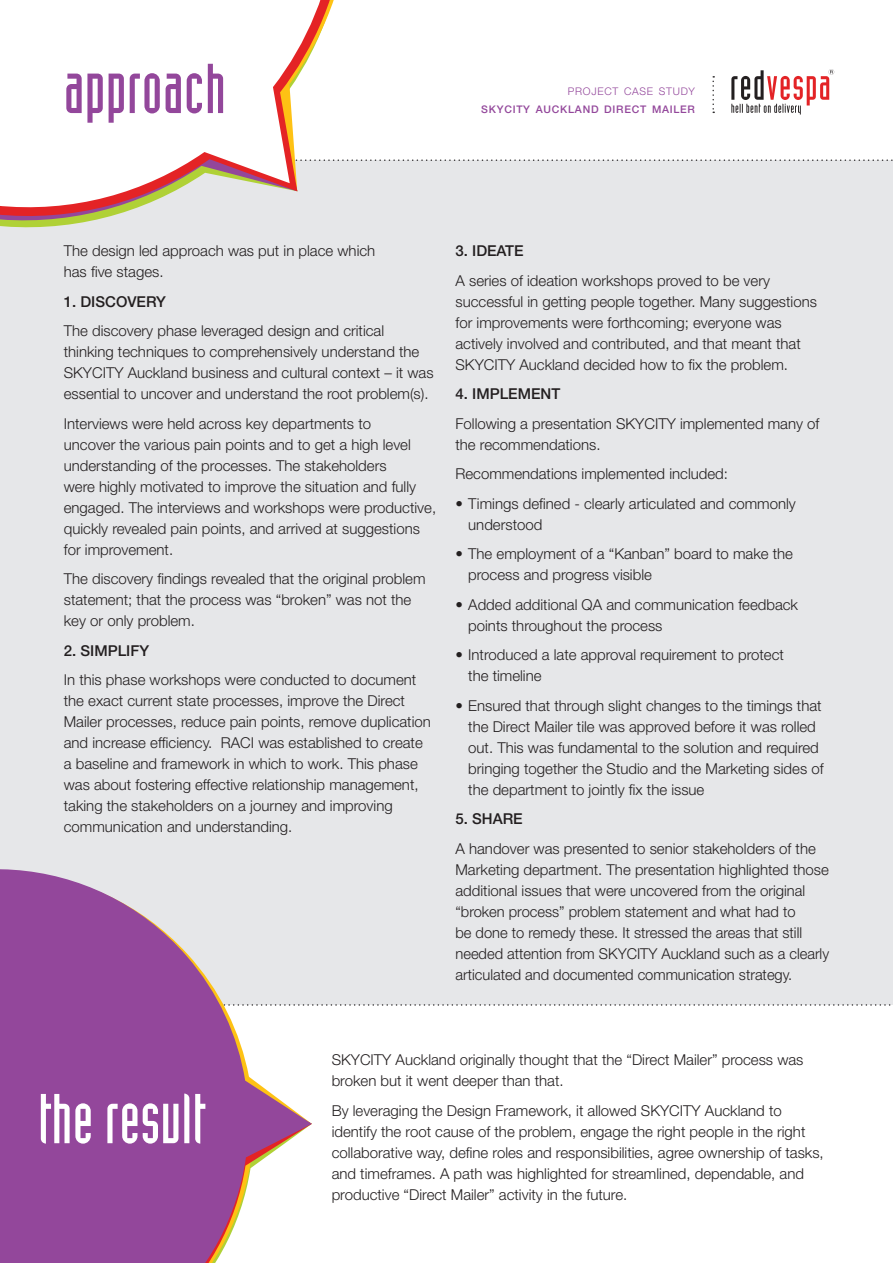
<style>
.page{position:relative;width:893px;height:1263px;background:#fff}
.page>*{position:absolute;margin:0;border:0;box-sizing:border-box;transform-origin:0 0}
.t1{font:69px "Industria LT Std Solid";letter-spacing:.01em;color:#fff}
.t2{font:69px "Industria LT Std Solid";letter-spacing:.01em;color:#93479b}
.t3{font:300 15px/21px "Helvetica Neue";color:#231f20}
.t4{font:500 15px "Helvetica Neue";color:#231f20}
.t5{font:500 10.5px "Helvetica Neue";letter-spacing:.07em;color:#93479b}
.t6{font:300 10.5px "Helvetica Neue";letter-spacing:.07em;color:#93479b}
</style>
<div class="page">
<div style="left:0;top:160px;width:893px;height:845px;background:#e6e7e9"></div>
<svg style="left:312px;top:1004px;width:579px;height:2px"></svg>
<svg style="left:365px;top:159px;width:528px;height:2px"></svg>
<svg style="left:0;top:159px;width:363px;height:64px"></svg>
<svg style="left:0;top:0;width:354px;height:214px"></svg>
<svg style="left:0;top:869px;width:312px;height:394px;fill:#93479b"></svg>
<svg style="left:731px;top:69px;width:103px;height:46px"></svg>
<svg style="left:712px;top:76px;width:2px;height:37px"></svg>
<p class="t2" style="left:64px;top:51px;width:163px">approach</p>
<p class="t6" style="left:568px;top:85px;width:129px">PROJECT CASE STUDY</p>
<p class="t5" style="left:481px;top:103px;width:215px">SKYCITY AUCKLAND DIRECT MAILER</p>
<p class="t3" style="left:64px;top:240px;width:313px">The design led approach was put in place which has five stages.</p>
<p class="t4" style="left:64px;top:293px;width:103px">1. DISCOVERY</p>
<p class="t3" style="left:64px;top:320px;width:371px">The discovery phase leveraged design and critical thinking techniques to comprehensively understand the SKYCITY Auckland business and cultural context – it was essential to uncover and understand the root problem(s).</p>
<p class="t3" style="left:64px;top:413px;width:374px">Interviews were held across key departments to<br>uncover the various pain points and to get a high level understanding of the processes. The stakeholders<br>were highly motivated to improve the situation and fully engaged. The interviews and workshops were productive, quickly revealed pain points, and arrived at suggestions for improvement.</p>
<p class="t3" style="left:64px;top:568px;width:363px">The discovery findings revealed that the original problem statement; that the process was “broken” was not the key or only problem.</p>
<p class="t4" style="left:64px;top:642px;width:87px">2. SIMPLIFY</p>
<p class="t3" style="left:64px;top:669px;width:369px">In this phase workshops were conducted to document the exact current state processes, improve the Direct Mailer processes, reduce pain points, remove duplication and increase efficiency. RACI was established to create a baseline and framework in which to work. This phase was about fostering effective relationship management, taking the stakeholders on a journey and improving communication and understanding.</p>
<p class="t4" style="left:455px;top:242px;width:70px">3. IDEATE</p>
<p class="t3" style="left:455px;top:270px;width:363px">A series of ideation workshops proved to be very successful in getting people together. Many suggestions for improvements were forthcoming; everyone was actively involved and contributed, and that meant that SKYCITY Auckland decided how to fix the problem.</p>
<p class="t4" style="left:455px;top:385px;width:106px">4. IMPLEMENT</p>
<p class="t3" style="left:455px;top:413px;width:365px">Following a presentation SKYCITY implemented many of the recommendations.</p>
<p class="t3" style="left:455px;top:463px;width:274px">Recommendations implemented included:</p>
<p class="t3" style="left:468px;top:493px;width:329px;text-indent:-13px">• Timings defined - clearly articulated and commonly understood</p>
<p class="t3" style="left:468px;top:543px;width:326px;text-indent:-13px">• The employment of a “Kanban” board to make the process and progress visible</p>
<p class="t3" style="left:468px;top:594px;width:331px;text-indent:-13px">• Added additional QA and communication feedback points throughout the process</p>
<p class="t3" style="left:468px;top:644px;width:317px;text-indent:-13px">• Introduced a late approval requirement to protect the timeline</p>
<p class="t3" style="left:468px;top:695px;width:357px;text-indent:-13px">• Ensured that through slight changes to the timings that the Direct Mailer tile was approved before it was rolled out. This was fundamental to the solution and required bringing together the Studio and the Marketing sides of the department to jointly fix the issue</p>
<p class="t4" style="left:455px;top:810px;width:69px">5. SHARE</p>
<p class="t3" style="left:455px;top:838px;width:375px">A handover was presented to senior stakeholders of the Marketing department. The presentation highlighted those additional issues that were uncovered from the original “broken process” problem statement and what had to<br>be done to remedy these. It stressed the areas that still needed attention from SKYCITY Auckland such as a clearly articulated and documented communication strategy.</p>
<p class="t1" style="left:38px;top:1081px;width:169px">the result</p>
<p class="t3" style="left:332px;top:1049px;width:473px">SKYCITY Auckland originally thought that the “Direct Mailer” process was broken but it went deeper than that.</p>
<p class="t3" style="left:332px;top:1099px;width:494px">By leveraging the Design Framework, it allowed SKYCITY Auckland to identify the root cause of the problem, engage the right people in the right collaborative way, define roles and responsibilities, agree ownership of tasks, and timeframes. A path was highlighted for streamlined, dependable, and productive “Direct Mailer” activity in the future.</p>
</div>
